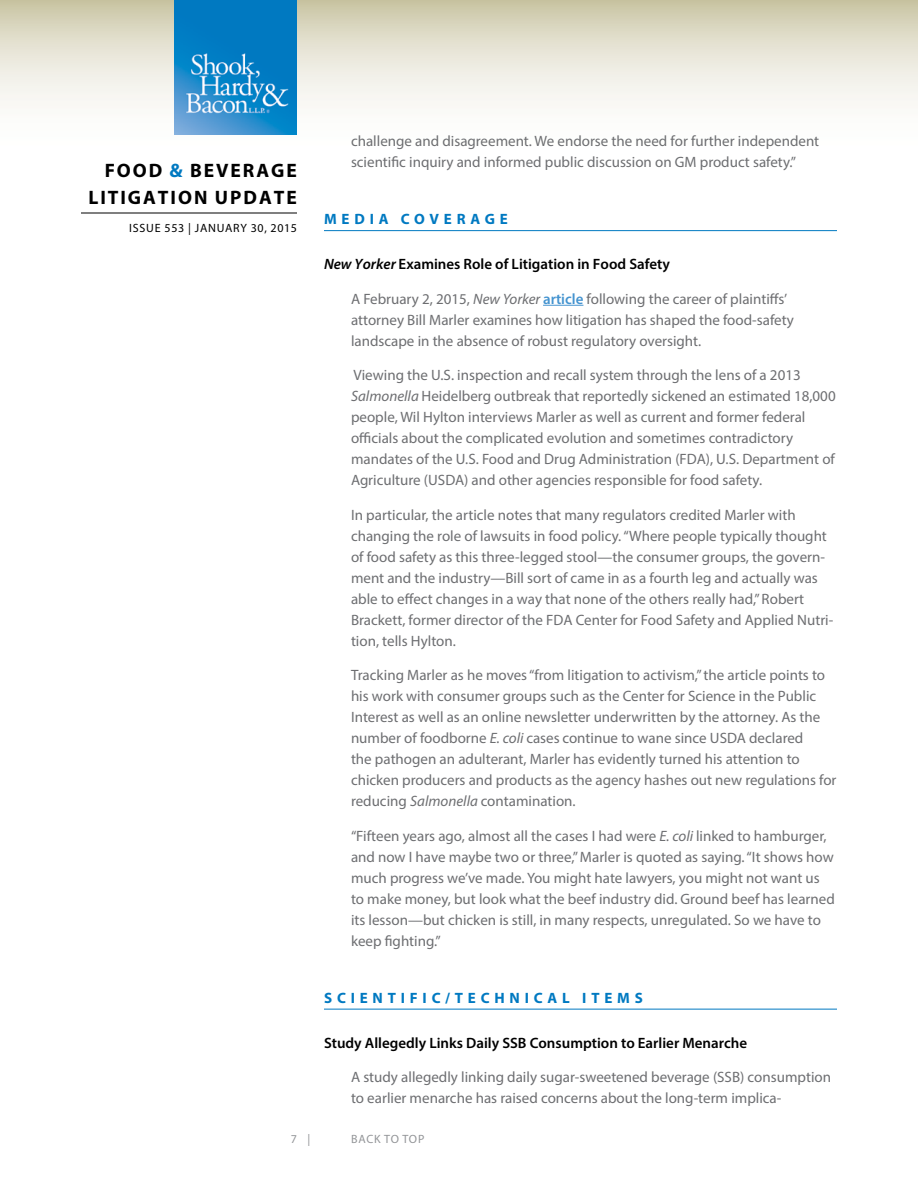
<style>
.page{position:relative;width:918px;height:1188px;background:#fff}
.page>*{position:absolute;margin:0;border:0;box-sizing:border-box;transform-origin:0 0}
.t1{font:700 19.5px/27px "Myriad Pro";letter-spacing:.1em;color:#000}
.t2{font:15px/21px "Myriad Pro";color:#6d6e71}
.t3{font:600 15px "Myriad Pro";color:#000}
.t4{font:700 15px "Myriad Pro";letter-spacing:.32em;color:#0079c1}
.t5{font:12px "Myriad Pro";letter-spacing:.065em;color:#000}
.t6{font:12px "Myriad Pro";color:#939598}
.s1{color:#0079c1}
.s2{font-style:italic}
.s3{font-weight:600;color:#4594d0}
</style>
<div class="page">
<svg style="left:0;top:0;width:918px;height:135px"></svg>
<hr style="left:81px;top:213px;width:216px;height:1px;background:#000">
<img style="left:175px;top:0;width:122px;height:135px">
<hr style="left:324px;top:230px;width:513px;height:1px;background:#0079c1">
<hr style="left:543px;top:305px;width:40px;height:1px;background:#4594d0">
<hr style="left:324px;top:1009px;width:513px;height:1px;background:#0079c1">
<h1 class="t1" style="left:88px;top:156px;width:210px;text-indent:16px">FOOD <span class="s1">&amp;</span> BEVERAGE<br>LITIGATION UPDATE</h1>
<p class="t5" style="left:129px;top:221px;width:169px">Issue 553 | January 30, 2015</p>
<p class="t2" style="left:351px;top:130px;width:470px">challenge and disagreement. We endorse the need for further independent scientific inquiry and informed public discussion on GM product safety.”</p>
<p class="t4" style="left:324px;top:209px;width:185px">MEDIA COVERAGE</p>
<p class="t3" style="left:324px;top:255px;width:348px"><span class="s2">New Yorker</span> Examines Role of Litigation in Food Safety</p>
<p class="t2" style="left:351px;top:288px;width:444px">A February 2, 2015, <span class="s2">New Yorker</span> <span class="s3">article</span> following the career of plaintiffs’ attorney Bill Marler examines how litigation has shaped the food-safety landscape in the absence of robust regulatory oversight.</p>
<p class="t2" style="left:351px;top:364px;width:486px">Viewing the U.S. inspection and recall system through the lens of a 2013<br><span class="s2">Salmonella</span> Heidelberg outbreak that reportedly sickened an estimated 18,000 people, Wil Hylton interviews Marler as well as current and former federal officials about the complicated evolution and sometimes contradictory mandates of the U.S. Food and Drug Administration (FDA), U.S. Department of Agriculture (USDA) and other agencies responsible for food safety.</p>
<p class="t2" style="left:351px;top:504px;width:484px">In particular, the article notes that many regulators credited Marler with changing the role of lawsuits in food policy. “Where people typically thought of food safety as this three-legged stool—the consumer groups, the govern&shy;ment and the industry—Bill sort of came in as a fourth leg and actually was able to effect changes in a way that none of the others really had,” Robert Brackett, former director of the FDA Center for Food Safety and Applied Nutri&shy;tion, tells Hylton.</p>
<p class="t2" style="left:351px;top:664px;width:487px">Tracking Marler as he moves “from litigation to activism,” the article points to his work with consumer groups such as the Center for Science in the Public Interest as well as an online newsletter underwritten by the attorney. As the number of foodborne <span class="s2">E. coli</span> cases continue to wane since US DA declared<br>the pathogen an adulterant, Marler has evidently turned his attention to chicken producers and products as the agency hashes out new regulations for reducing <span class="s2">Salmonella</span> contamination.</p>
<p class="t2" style="left:351px;top:825px;width:485px">“Fifteen years ago, almost all the cases I had were <span class="s2">E. coli</span> linked to hamburger, and now I have maybe two or three,” Marler is quoted as saying. “It shows how much progress we’ve made. You might hate lawyers, you might not want us to make money, but look what the beef industry did. Ground beef has learned its lesson—but chicken is still, in many respects, unregulated. So we have to keep fighting.”</p>
<p class="t4" style="left:324px;top:988px;width:320px">SC IENTIF IC /TEC HNIC AL I TEMS</p>
<p class="t3" style="left:324px;top:1033px;width:425px">Study Allegedly Links Daily SSB Consumption to Earlier Menarche</p>
<p class="t2" style="left:351px;top:1066px;width:482px">A study allegedly linking daily sugar-sweetened beverage (SSB) consumption to earlier menarche has raised concerns about the long-term implica-</p>
<p class="t6" style="left:291px;top:1132px;width:21px">7 |</p>
<p class="t6" style="left:351px;top:1132px;width:60px">back to top</p>
</div>
